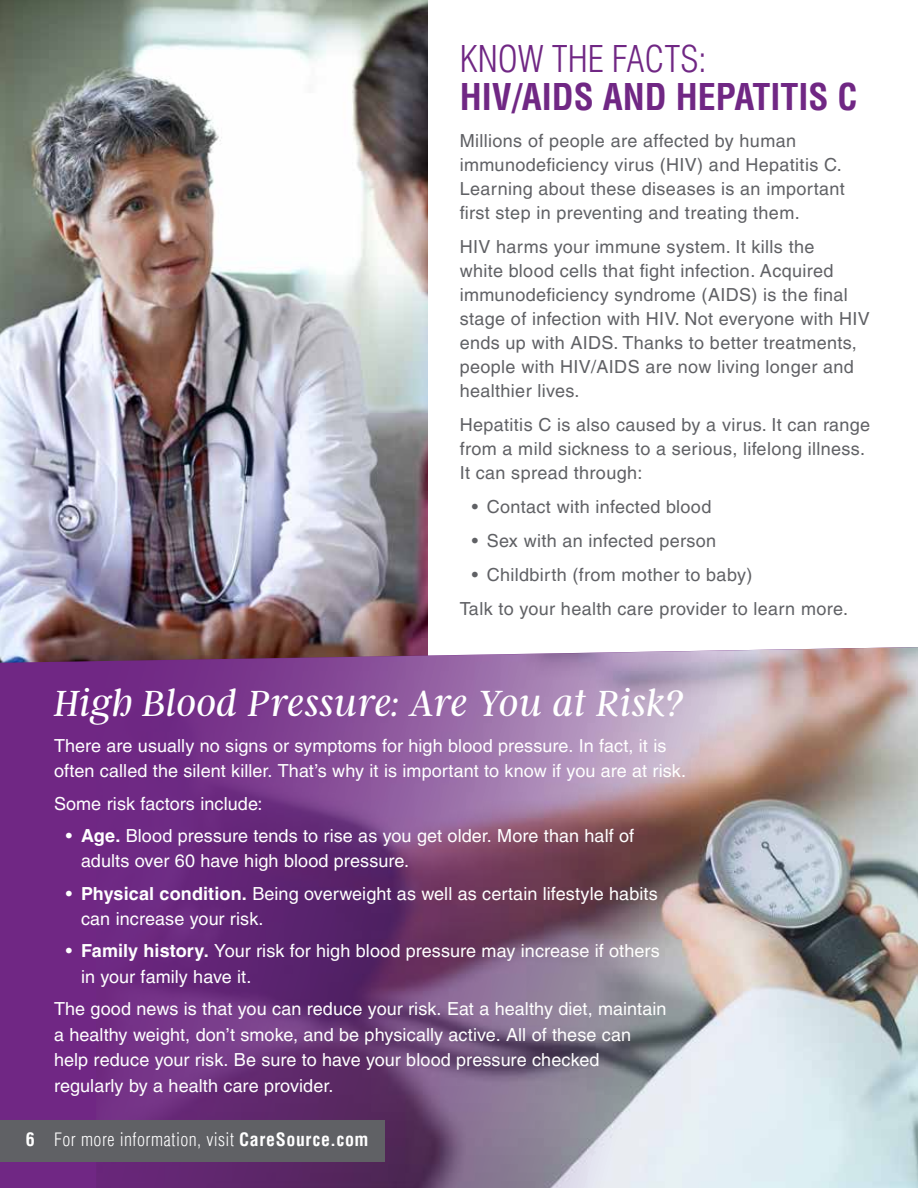
<style>
.page{position:relative;width:918px;height:1188px;background:#fff}
.page>*{position:absolute;margin:0;border:0;box-sizing:border-box;transform-origin:0 0}
.t1{font:italic 300 40.5px "Argent CF";letter-spacing:.005em;color:#fff}
.t2{font:700 condensed 36px "Helvetica LT Pro";color:#702784}
.t3{font:300 condensed 36px "Helvetica LT Pro";color:#702784}
.t4{font:18px/24px "Helvetica LT Pro";letter-spacing:.02em;color:#606165}
.t5{font:18px/25.5px "Helvetica LT Pro";letter-spacing:.005em;color:#fff}
.t6{font:300 condensed 18px "Helvetica LT Pro";letter-spacing:.025em;color:#fff}
.s1{font-weight:700}
</style>
<div class="page">
<img style="left:0;top:0;width:428px;height:647px">
<div style="left:0;top:647px;width:96px;height:541px;background:#702784"></div>
<img style="left:96px;top:647px;width:822px;height:541px">
<div style="left:0;top:1120px;width:384px;height:42px;background:#606165"></div>
<h2 class="t3" style="left:460px;top:37px;width:248px">KNOW THE FACTS:</h2>
<h2 class="t2" style="left:460px;top:73px;width:399px">HIV/AIDS AND HEPATITIS C</h2>
<p class="t4" style="left:460px;top:129px;width:387px">Millions of people are affected by human immunodeficiency virus (HIV) and Hepatitis C.<br>Learning about these diseases is an important first step in preventing and treating them.</p>
<p class="t4" style="left:460px;top:235px;width:412px">HIV harms your immune system. It kills the<br>white blood cells that fight infection. Acquired immunodeficiency syndrome (AIDS) is the final stage of infection with HIV. Not everyone with HIV ends up with AIDS. Thanks to better treatments, people with HIV/AIDS are now living longer and healthier lives.</p>
<p class="t4" style="left:460px;top:413px;width:412px">Hepatitis C is also caused by a virus. It can range from a mild sickness to a serious, lifelong illness.<br>It can spread through:</p>
<p class="t4" style="left:472px;top:495px;width:241px">• Contact with infected blood</p>
<p class="t4" style="left:472px;top:529px;width:246px">• Sex with an infected person</p>
<p class="t4" style="left:460px;top:558px;width:390px;line-height:34px;text-indent:12px">• Childbirth (from mother to baby)<br>Talk to your health care provider to learn more.</p>
<h1 class="t1" style="left:54px;top:683px;width:631px">High Blood Pressure: Are You at Risk?</h1>
<p class="t5" style="left:54px;top:733px;width:634px">There are usually no signs or symptoms for high blood pressure. In fact, it is often called the silent killer. That’s why it is important to know if you are at risk.</p>
<p class="t5" style="left:54px;top:791px;width:210px">Some risk factors include:</p>
<p class="t5" style="left:81px;top:823px;width:555px;text-indent:-15px">• <span class="s1">Age.</span> Blood pressure tends to rise as you get older. More than half of adults over 60 have high blood pressure.</p>
<p class="t5" style="left:81px;top:881px;width:578px;text-indent:-15px">• <span class="s1">Physical condition.</span> Being overweight as well as certain lifestyle habits can increase your risk.</p>
<p class="t5" style="left:81px;top:938px;width:580px;text-indent:-15px">• <span class="s1">Family history.</span> Your risk for high blood pressure may increase if others in your family have it.</p>
<p class="t5" style="left:54px;top:996px;width:614px">The good news is that you can reduce your risk. Eat a healthy diet, maintain a healthy weight, don’t smoke, and be physically active. All of these can help reduce your risk. Be sure to have your blood pressure checked regularly by a health care provider.</p>
<p class="t6" style="left:26px;top:1128px;width:344px"><span class="s1">6</span> For more information, visit <span class="s1">CareSource.com</span></p>
</div>
